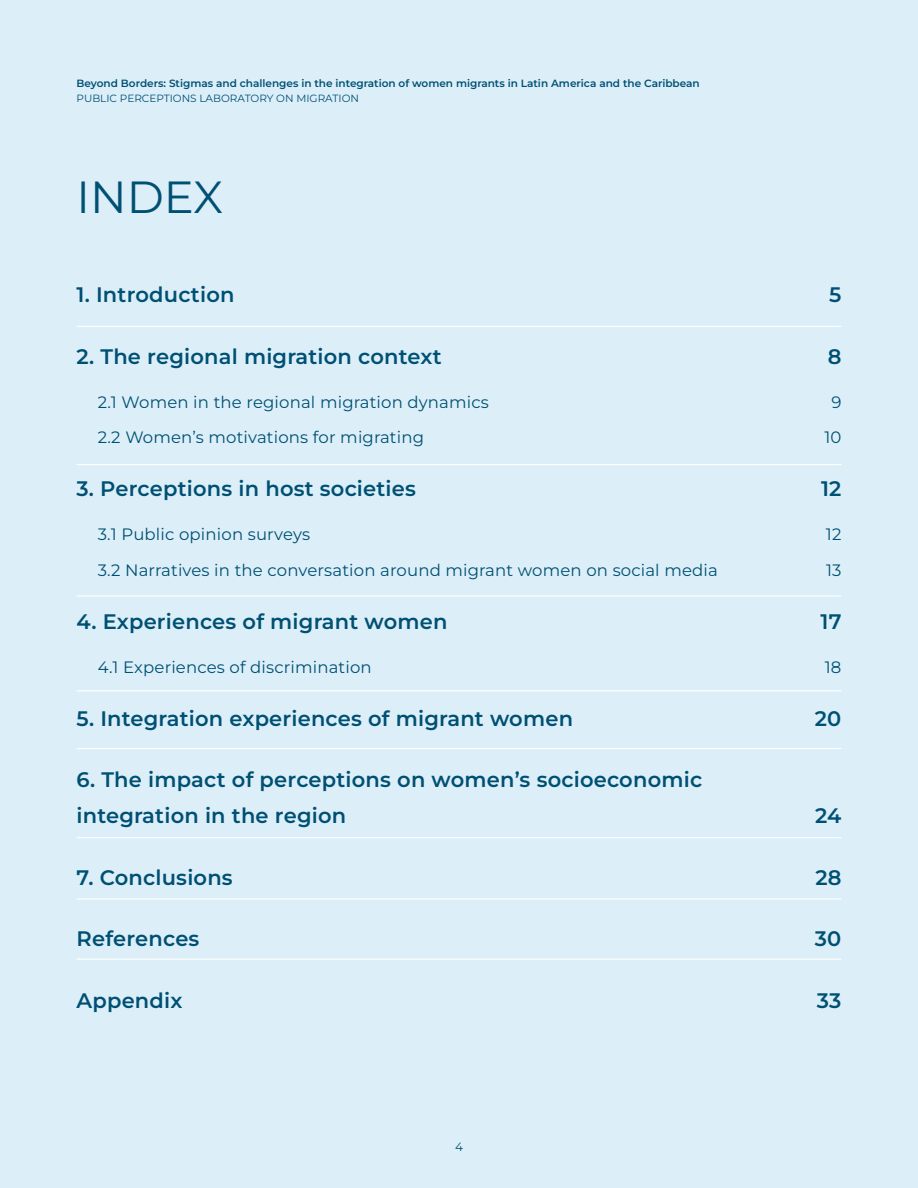
<style>
.page{position:relative;width:918px;height:1188px;background:#dceff9}
.page>*{position:absolute;margin:0;border:0;box-sizing:border-box;transform-origin:0 0}
.t1{font:45px "Montserrat";color:#005073}
.t2{font:600 21px/36px "Montserrat";letter-spacing:.01em;color:#005073}
.t3{font:16.5px "Montserrat";letter-spacing:.01em;color:#005073}
.t4{font:12px "Montserrat";color:#005073}
.t5{font:600 10.5px "Montserrat";color:#005073}
.t6{font:10.5px "Montserrat";color:#005073}
</style>
<div class="page">
<hr style="left:77px;top:326px;width:764px;height:1px;background:#fff">
<hr style="left:77px;top:464px;width:764px;height:1px;background:#fff">
<hr style="left:77px;top:595px;width:764px;height:2px;background:#fff">
<hr style="left:77px;top:690px;width:764px;height:1px;background:#fff">
<hr style="left:77px;top:748px;width:764px;height:1px;background:#fff">
<hr style="left:77px;top:837px;width:764px;height:1px;background:#fff">
<hr style="left:77px;top:898px;width:764px;height:2px;background:#fff">
<hr style="left:77px;top:959px;width:764px;height:1px;background:#fff">
<p class="t5" style="left:77px;top:76px;width:625px">Beyond Borders: Stigmas and challenges in the integration of women migrants in Latin America and the Caribbean</p>
<p class="t6" style="left:77px;top:91px;width:284px">PUBLIC PERCEPTIONS LABORATORY ON MIGRATION</p>
<h1 class="t1" style="left:77px;top:166px;width:148px">INDEX</h1>
<p class="t2" style="left:77px;top:276px;width:159px">1. Introduction</p>
<p class="t2" style="left:829px;top:276px;width:14px">5</p>
<p class="t2" style="left:77px;top:337px;width:367px">2. The regional migration context</p>
<p class="t2" style="left:828px;top:337px;width:15px">8</p>
<p class="t3" style="left:98px;top:390px;width:393px">2.1 Women in the regional migration dynamics</p>
<p class="t3" style="left:831px;top:390px;width:12px">9</p>
<p class="t3" style="left:98px;top:426px;width:328px">2.2 Women’s motivations for migrating</p>
<p class="t3" style="left:824px;top:426px;width:19px">10</p>
<p class="t2" style="left:77px;top:470px;width:341px">3. Perceptions in host societies</p>
<p class="t2" style="left:821px;top:470px;width:22px">12</p>
<p class="t3" style="left:98px;top:523px;width:214px">3.1 Public opinion surveys</p>
<p class="t3" style="left:826px;top:523px;width:17px">12</p>
<p class="t3" style="left:98px;top:558px;width:622px">3.2 Narratives in the conversation around migrant women on social media</p>
<p class="t3" style="left:826px;top:558px;width:17px">13</p>
<p class="t2" style="left:77px;top:602px;width:372px">4. Experiences of migrant women</p>
<p class="t2" style="left:820px;top:602px;width:22px">17</p>
<p class="t3" style="left:98px;top:655px;width:275px">4.1 Experiences of discrimination</p>
<p class="t3" style="left:825px;top:655px;width:18px">18</p>
<p class="t2" style="left:77px;top:699px;width:498px">5. Integration experiences of migrant women</p>
<p class="t2" style="left:815px;top:699px;width:28px">20</p>
<p class="t2" style="left:77px;top:761px;width:627px">6. The impact of perceptions on women’s socioeconomic integration in the region</p>
<p class="t2" style="left:815px;top:797px;width:28px">24</p>
<p class="t2" style="left:77px;top:858px;width:158px">7. Conclusions</p>
<p class="t2" style="left:815px;top:858px;width:28px">28</p>
<p class="t2" style="left:77px;top:920px;width:124px">References</p>
<p class="t2" style="left:815px;top:920px;width:28px">30</p>
<p class="t2" style="left:77px;top:981px;width:108px">Appendix</p>
<p class="t2" style="left:817px;top:981px;width:26px">33</p>
<p class="t4" style="left:455px;top:1139px;width:9px">4</p>
</div>
